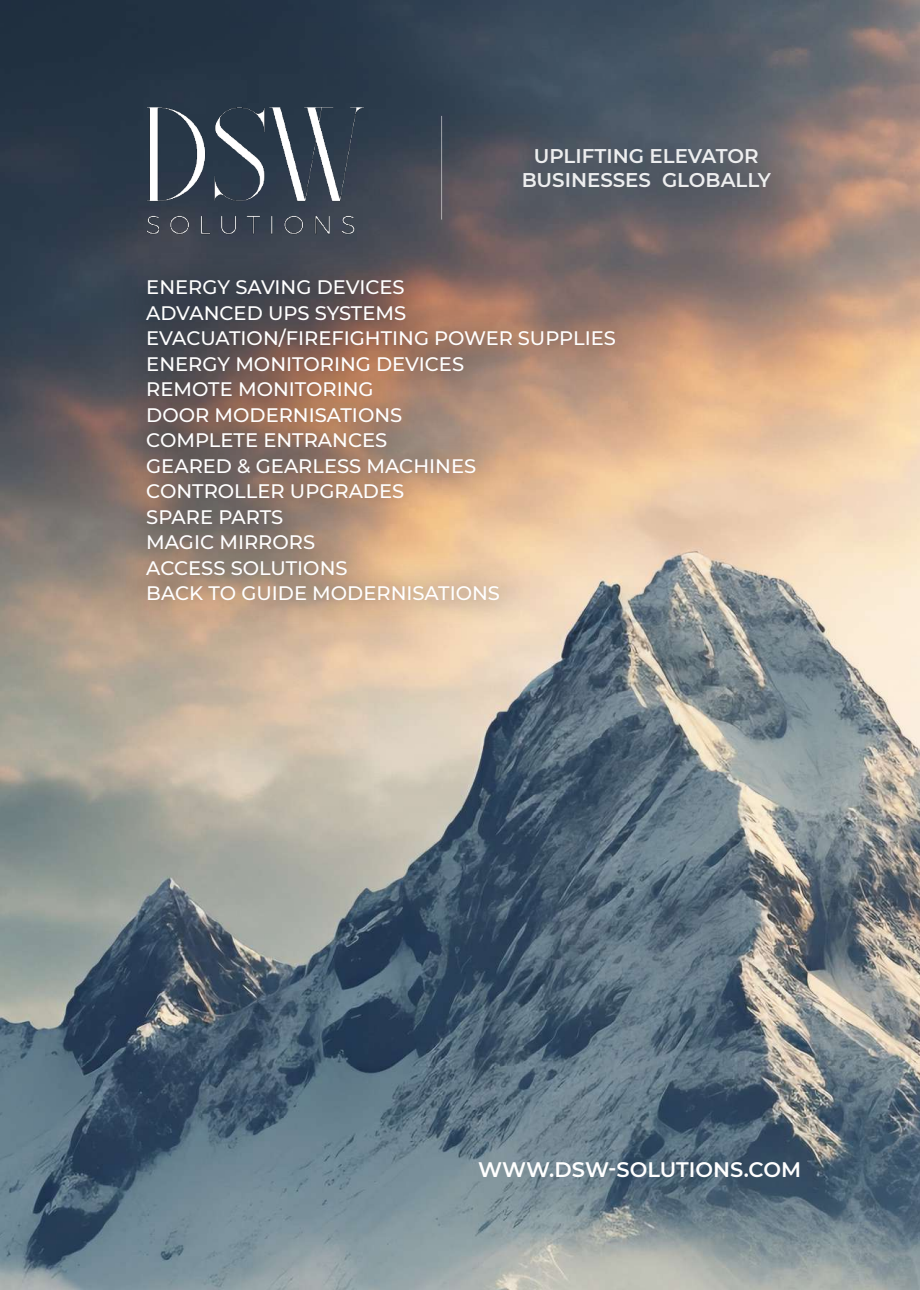
<style>
.page{position:relative;width:920px;height:1290px;background:#fff}
.page>*{position:absolute;margin:0;border:0;box-sizing:border-box;transform-origin:0 0}
.t1{font:600 21px "Montserrat";color:#fff}
.t2{font:600 19.8px/23.9px "Montserrat";color:#fff;text-align:center}
.t3{font:500 19.5px/25.5px "Montserrat";color:#fff}
</style>
<div class="page">
<img style="left:0;top:0;width:920px;height:1290px">
<img style="left:146px;top:95px;width:218px;height:146px">
<hr style="left:441px;top:116px;width:1px;height:104px;background:#fff">
<div style="left:119px;top:251px;width:523px;height:379px;background:#000101;opacity:.73"></div>
<p class="t2" style="left:521px;top:143px;width:251px">UPLIFTING ELEVATOR<br>BUSINESSES GLOBALLY</p>
<p class="t3" style="left:146px;top:274px;width:471px">ENERGY SAVING DEVICES<br>ADVANCED UPS SYSTEMS<br>EVACUATION/FIREFIGHTING POWER SUPPLIES<br>ENERGY MONITORING DEVICES<br>REMOTE MONITORING<br>DOOR MODERNISATIONS<br>COMPLETE ENTRANCES<br>GEARED &amp; GEARLESS MACHINES<br>CONTROLLER UPGRADES<br>SPARE PARTS<br>MAGIC MIRRORS<br>ACCESS SOLUTIONS<br>BACK TO GUIDE MODERNISATIONS</p>
<p class="t1" style="left:478px;top:1154px;width:325px">WWW.DSW-SOLUTIONS.COM</p>
</div>
